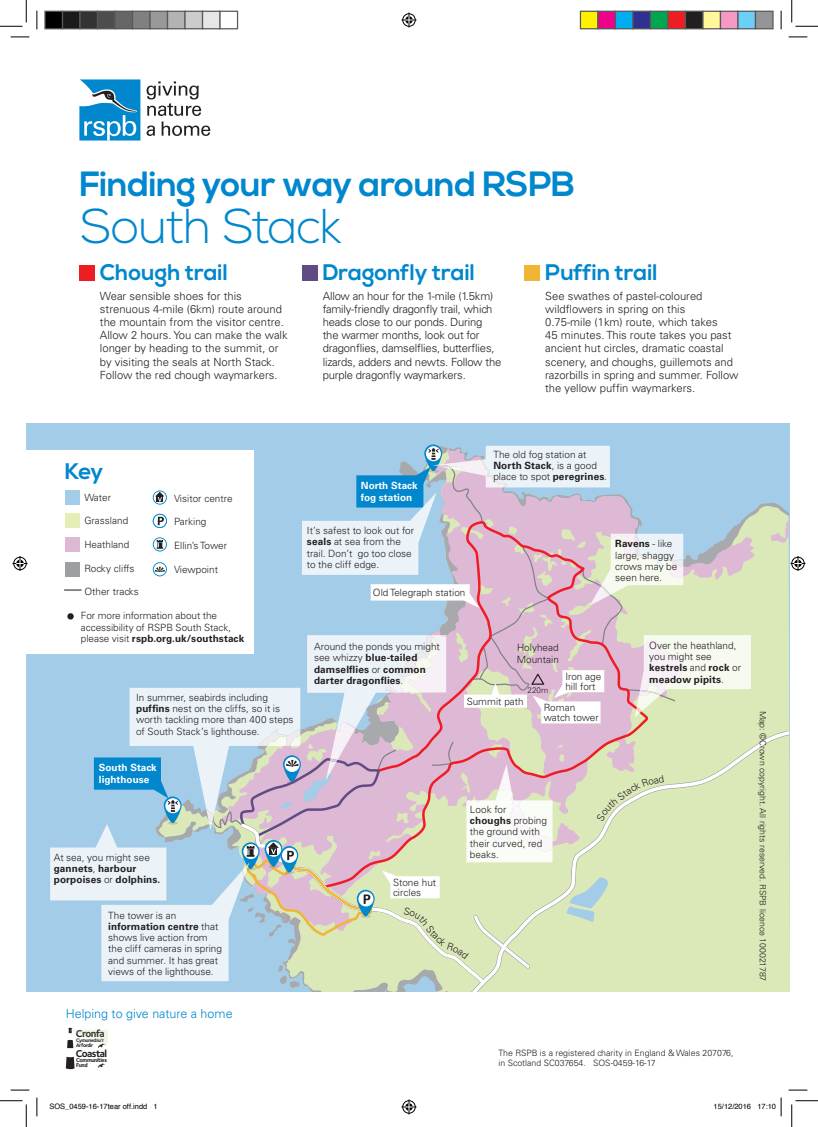
<style>
.page{position:relative;width:818px;height:1127px;background:#fff}
.page>*{position:absolute;margin:0;border:0;box-sizing:border-box;transform-origin:0 0}
.t1{font:300 48.75px "Nexa";letter-spacing:-.035em;color:#0087cd}
.t2{font:700 35px "Nexa";letter-spacing:-.015em;color:#0087cd}
.t3{font:700 22.5px "Nexa";color:#0087cd}
.t4{font:300 12.5px "Univers";color:#0087cd}
.t5{font:300 11.25px/13.1px "Univers";color:#231f20}
.t6{font:700 10.25px "Foundry Sterling OT2";letter-spacing:-.06em;color:#231f20}
.t7{font:700 10.25px "Foundry Sterling OT2";letter-spacing:-.06em;color:#383b37}
.t8{font:300 10px/11.2px "Univers";color:#231f20}
.t9{font:700 10px/11.2px "Univers";letter-spacing:.01em;color:#231f20}
.t10{font:700 10px/12px "Univers";color:#fff}
.t11{font:300 8.75px/10px "Univers";color:#231f20}
.t12{font:300 8.12px "Univers";color:#231f20}
.t13{font:7.5px "Helvetica";color:#000}
.t14{font:700 5.75px/4.9px "Foundry Sterling OT2";letter-spacing:-.06em;color:#231f20}
.t15{font:700 5.12px/4.9px "Foundry Sterling OT2";letter-spacing:-.06em;color:#231f20}
.s1{font-weight:700}
.s2{font-weight:300}
.s3{color:#383b37}
</style>
<div class="page">
<div style="left:302px;top:265px;width:16px;height:16px;background:#614b84"></div>
<div style="left:79px;top:265px;width:16px;height:16px;background:#ee1d23"></div>
<div style="left:524px;top:265px;width:16px;height:16px;background:#f1b534"></div>
<svg style="left:147px;top:81px;width:63px;height:55px"></svg>
<svg style="left:79px;top:79px;width:61px;height:61px"></svg>
<div style="left:26px;top:423px;width:764px;height:568px;background:#a2cce7"></div>
<div style="left:26px;top:450px;width:228px;height:203px;background:#fff"></div>
<svg style="left:66px;top:1027px;width:42px;height:42px"></svg>
<svg style="left:11px;top:36px;width:18px;height:2px"></svg>
<svg style="left:788px;top:36px;width:19px;height:2px"></svg>
<svg style="left:11px;top:1089px;width:18px;height:1px"></svg>
<svg style="left:788px;top:1089px;width:19px;height:1px"></svg>
<svg style="left:36px;top:11px;width:2px;height:18px"></svg>
<svg style="left:36px;top:1097px;width:2px;height:18px"></svg>
<svg style="left:780px;top:11px;width:2px;height:18px"></svg>
<svg style="left:0;top:0;width:27px;height:27px"></svg>
<svg style="left:0;top:1100px;width:27px;height:26px"></svg>
<svg style="left:791px;top:0;width:27px;height:27px"></svg>
<svg style="left:791px;top:1100px;width:27px;height:26px"></svg>
<svg style="left:401px;top:13px;width:15px;height:15px"></svg>
<svg style="left:401px;top:1099px;width:15px;height:15px"></svg>
<svg style="left:13px;top:556px;width:15px;height:15px"></svg>
<div style="left:45px;top:11px;width:18px;height:18px;background:#000"></div>
<div style="left:44px;top:11px;width:19px;height:18px;border:1px solid #595959"></div>
<div style="left:63px;top:11px;width:17px;height:18px;background:#1a1a1a"></div>
<div style="left:62px;top:11px;width:19px;height:18px;border:1px solid #595959"></div>
<div style="left:80px;top:11px;width:18px;height:18px;background:#333"></div>
<div style="left:79px;top:11px;width:19px;height:18px;border:1px solid #595959"></div>
<div style="left:98px;top:11px;width:17px;height:18px;background:#4d4d4d"></div>
<div style="left:97px;top:11px;width:19px;height:18px;border:1px solid #595959"></div>
<div style="left:115px;top:11px;width:18px;height:18px;background:#666"></div>
<div style="left:114px;top:11px;width:19px;height:18px;border:1px solid #595959"></div>
<div style="left:133px;top:11px;width:17px;height:18px;background:#808080"></div>
<div style="left:132px;top:11px;width:19px;height:18px;border:1px solid #595959"></div>
<div style="left:150px;top:11px;width:18px;height:18px;background:#999"></div>
<div style="left:149px;top:11px;width:19px;height:18px;border:1px solid #595959"></div>
<div style="left:168px;top:11px;width:17px;height:18px;background:#b3b3b3"></div>
<div style="left:167px;top:11px;width:19px;height:18px;border:1px solid #595959"></div>
<div style="left:185px;top:11px;width:18px;height:18px;background:#ccc"></div>
<div style="left:184px;top:11px;width:19px;height:18px;border:1px solid #595959"></div>
<div style="left:203px;top:11px;width:17px;height:18px;background:#e6e6e6"></div>
<div style="left:202px;top:11px;width:19px;height:18px;border:1px solid #595959"></div>
<div style="left:219px;top:11px;width:19px;height:18px;border:1px solid #595959"></div>
<div style="left:580px;top:11px;width:18px;height:18px;background:#fff101"></div>
<div style="left:580px;top:11px;width:18px;height:18px;border:1px solid #595959"></div>
<div style="left:598px;top:11px;width:17px;height:18px;background:#ed028c"></div>
<div style="left:597px;top:11px;width:19px;height:18px;border:1px solid #595959"></div>
<div style="left:615px;top:11px;width:18px;height:18px;background:#00aeef"></div>
<div style="left:615px;top:11px;width:18px;height:18px;border:1px solid #595959"></div>
<div style="left:633px;top:11px;width:17px;height:18px;background:#2e3092"></div>
<div style="left:632px;top:11px;width:19px;height:18px;border:1px solid #595959"></div>
<div style="left:650px;top:11px;width:18px;height:18px;background:#00a54f"></div>
<div style="left:650px;top:11px;width:18px;height:18px;border:1px solid #595959"></div>
<div style="left:668px;top:11px;width:17px;height:18px;background:#ee1d23"></div>
<div style="left:667px;top:11px;width:19px;height:18px;border:1px solid #595959"></div>
<div style="left:685px;top:11px;width:18px;height:18px;background:#231f20"></div>
<div style="left:685px;top:11px;width:18px;height:18px;border:1px solid #595959"></div>
<div style="left:703px;top:11px;width:17px;height:18px;background:#fff79a"></div>
<div style="left:702px;top:11px;width:19px;height:18px;border:1px solid #595959"></div>
<div style="left:720px;top:11px;width:18px;height:18px;background:#f499c2"></div>
<div style="left:720px;top:11px;width:18px;height:18px;border:1px solid #595959"></div>
<div style="left:738px;top:11px;width:17px;height:18px;background:#6bcff6"></div>
<div style="left:737px;top:11px;width:19px;height:18px;border:1px solid #595959"></div>
<div style="left:755px;top:11px;width:18px;height:18px;background:#939598"></div>
<div style="left:755px;top:11px;width:18px;height:18px;border:1px solid #595959"></div>
<svg style="left:780px;top:1097px;width:2px;height:18px"></svg>
<svg style="left:50px;top:445px;width:755px;height:546px"></svg>
<h2 class="t2" style="left:79px;top:164px;width:497px">Finding your way around RSPB</h2>
<h1 class="t1" style="left:79px;top:197px;width:264px">South Stack</h1>
<h3 class="t3" style="left:100px;top:259px;width:129px">Chough trail</h3>
<p class="t5" style="left:100px;top:289px;width:189px">Wear sensible shoes for this strenuous 4-mile (6km) route around the mountain from the visitor centre.<br>Allow 2 hours. You can make the walk longer by heading to the summit, or by visiting the seals at North Stack.<br>Follow the red chough waymarkers.</p>
<h3 class="t3" style="left:323px;top:259px;width:154px">Dragonfly trail</h3>
<p class="t5" style="left:323px;top:289px;width:180px">Allow an hour for the 1-mile (1.5km) family-friendly dragonfly trail, which heads close to our ponds. During<br>the warmer months, look out for dragonflies, damselflies, butterflies, lizards, adders and newts. Follow the purple dragonfly waymarkers.</p>
<h3 class="t3" style="left:545px;top:259px;width:114px">Puffin trail</h3>
<p class="t5" style="left:545px;top:289px;width:195px">See swathes of pastel-coloured wildflowers in spring on this<br>0.75-mile (1km) route, which takes<br>45 minutes. This route takes you past ancient hut circles, dramatic coastal scenery, and choughs, guillemots and razorbills in spring and summer. Follow the yellow puffin waymarkers.</p>
<h3 class="t3" style="left:65px;top:458px;width:40px">Key</h3>
<p class="t8" style="left:84px;top:492px;width:28px">Water</p>
<p class="t8" style="left:84px;top:514px;width:45px">Grassland</p>
<p class="t8" style="left:84px;top:539px;width:47px">Heathland</p>
<p class="t8" style="left:84px;top:563px;width:52px">Rocky cliffs</p>
<p class="t8" style="left:84px;top:585px;width:56px">Other tracks</p>
<p class="t8" style="left:174px;top:492px;width:60px">Visitor centre</p>
<p class="t8" style="left:174px;top:515px;width:34px">Parking</p>
<p class="t8" style="left:174px;top:539px;width:54px">Ellin’s Tower</p>
<p class="t8" style="left:174px;top:564px;width:46px">Viewpoint</p>
<p class="t8" style="left:81px;top:610px;width:165px">For more information about the accessibility of RSPB South Stack, please visit <span class="s1">rspb.org.uk/southstack</span></p>
<p class="t8" style="left:136px;top:691px;width:159px">In summer, seabirds including <span class="s1">puffins</span> nest on the cliffs, so it is worth tackling more than 400 steps of South Stack’s lighthouse.</p>
<p class="t10" style="left:99px;top:761px;width:59px">South Stack lighthouse</p>
<p class="t9" style="left:54px;top:851px;width:108px"><span class="s2">At sea, you might see </span>gannets<span class="s2">,</span> harbour porpoises <span class="s2">or</span> dolphins.</p>
<p class="t8" style="left:108px;top:909px;width:115px">The tower is an <span class="s1">information centre</span> that shows live action from the cliff cameras in spring and summer. It has great views of the lighthouse.</p>
<p class="t4" style="left:66px;top:1005px;width:168px">Helping to give nature a home</p>
<p class="t7" style="left:76px;top:1025px;width:30px">Cronfa</p>
<p class="t6" style="left:76px;top:1045px;width:33px">Coastal</p>
<p class="t14" style="left:76px;top:1057px;width:32px">Communities<br>Fund</p>
<p class="t15" style="left:76px;top:1037px;width:30px">Cymu<span class="s3">nedau’r<br></span>Arfordir</p>
<p class="t10" style="left:361px;top:479px;width:58px">North Stack fog station</p>
<p class="t8" style="left:307px;top:525px;width:109px">It’s safest to look out for <span class="s1">seals</span> at sea from the trail. Don’t go too close to the cliff edge.</p>
<p class="t8" style="left:373px;top:587px;width:94px">Old Telegraph station</p>
<p class="t8" style="left:493px;top:448px;width:115px">The old fog station at<br><span class="s1">North Stack</span>, is a good place to spot <span class="s1">peregrines</span>.</p>
<p class="t8" style="left:615px;top:538px;width:64px"><span class="s1">Ravens</span> - like large, shaggy crows may be seen here.</p>
<p class="t9" style="left:314px;top:641px;width:127px"><span class="s2">Around the ponds you might see whizzy</span> blue-tailed damselflies <span class="s2">or</span> common darter dragonflies<span class="s2">.</span></p>
<p class="t8" style="left:517px;top:641px;width:44px;line-height:12px">Holyhead<br>Mountain</p>
<p class="t12" style="left:527px;top:684px;width:22px">220m</p>
<p class="t8" style="left:565px;top:671px;width:38px;line-height:10px">Iron age hill fort</p>
<p class="t8" style="left:467px;top:695px;width:59px">Summit path</p>
<p class="t8" style="left:544px;top:702px;width:56px;line-height:10px">Roman watch tower</p>
<p class="t8" style="left:649px;top:639px;width:93px">Over the heathland, you might see <span class="s1">kestrels</span> and <span class="s1">rock</span> or <span class="s1">meadow pipits</span>.</p>
<p class="t8" style="left:393px;top:877px;width:45px;line-height:10px">Stone hut circles</p>
<p class="t8" style="left:470px;top:803px;width:78px">Look for <span class="s1">choughs</span> probing the ground with their curved, red beaks.</p>
<p class="t11" style="left:498px;top:1047px;width:237px">The RSPB is a registered charity in England &amp; Wales 207076, in Scotland SC037654. SOS-0459-16-17</p>
<p class="t11" style="left:768px;top:710px;width:272px;rotate:90deg">Map: ©Crown copyright. All rights reserved. RSPB licence 100021787</p>
<p class="t13" style="left:49px;top:1100px;width:110px">SOS_0459-16-17tear off.indd 1</p>
<p class="t13" style="left:713px;top:1100px;width:64px">15/12/2016 17:10</p>
</div>
